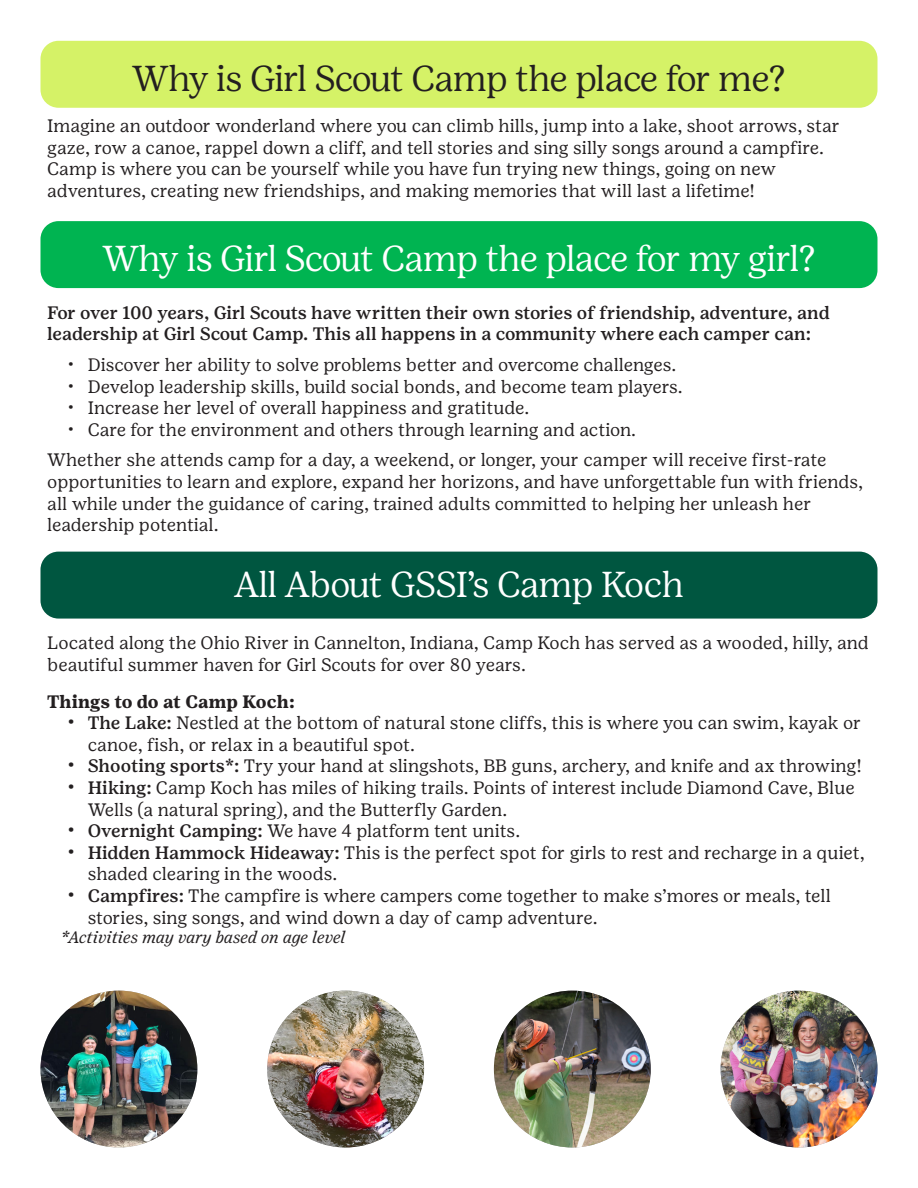
<style>
.page{position:relative;width:918px;height:1188px;background:#fff}
.page>*{position:absolute;margin:0;border:0;box-sizing:border-box;transform-origin:0 0}
.t1{font:300 36px "Girl Scout Display";letter-spacing:-.02em;color:#fff}
.t2{font:300 36px "Girl Scout Display";letter-spacing:-.015em;color:#231f20}
.t3{font:300 36px "Girl Scout Display";color:#fff}
.t4{font:18px/21.6px "Girl Scout Text";color:#231f20}
.t5{font:500 18px/21.6px "Girl Scout Text";color:#231f20}
.t6{font:700 18px "Girl Scout Text";color:#231f20}
.t7{font:italic 16.5px "Girl Scout Text";color:#231f20}
.s1{font-weight:500}
</style>
<div class="page">
<div style="left:40px;top:41px;width:838px;height:67px;background:#d5f267;border-radius:18px"></div>
<div style="left:40px;top:221px;width:838px;height:67px;background:#00b451;border-radius:18px"></div>
<img style="left:494px;top:991px;width:157px;height:157px;border-radius:78px">
<div style="left:40px;top:552px;width:838px;height:67px;background:#005640;border-radius:18px"></div>
<img style="left:267px;top:991px;width:157px;height:156px;border-radius:78px">
<img style="left:40px;top:991px;width:157px;height:157px;border-radius:78px">
<img style="left:721px;top:991px;width:157px;height:157px;border-radius:78px">
<p class="t2" style="left:132px;top:58px;width:655px">Why is Girl Scout Camp the place for me?</p>
<p class="t4" style="left:47px;top:115px;width:794px">Imagine an outdoor wonderland where you can climb hills, jump into a lake, shoot arrows, star gaze, row a canoe, rappel down a cliff, and tell stories and sing silly songs around a campfire.<br>Camp is where you can be yourself while you have fun trying new things, going on new adventures, creating new friendships, and making memories that will last a lifetime!</p>
<p class="t1" style="left:102px;top:238px;width:715px">Why is Girl Scout Camp the place for my girl?</p>
<p class="t5" style="left:47px;top:302px;width:784px">For over 100 years, Girl Scouts have written their own stories of friendship, adventure, and leadership at Girl Scout Camp. This all happens in a community where each camper can:</p>
<p class="t4" style="left:68px;top:354px;width:610px">• Discover her ability to solve problems better and overcome challenges.</p>
<p class="t4" style="left:68px;top:376px;width:617px">• Develop leadership skills, build social bonds, and become team players.</p>
<p class="t4" style="left:68px;top:397px;width:463px">• Increase her level of overall happiness and gratitude.</p>
<p class="t4" style="left:68px;top:419px;width:570px">• Care for the environment and others through learning and action.</p>
<p class="t4" style="left:47px;top:449px;width:817px">Whether she attends camp for a day, a weekend, or longer, your camper will receive first-rate opportunities to learn and explore, expand her horizons, and have unforgettable fun with friends, all while under the guidance of caring, trained adults committed to helping her unleash her leadership potential.</p>
<p class="t3" style="left:234px;top:564px;width:451px">All About GSSI’s Camp Koch</p>
<p class="t4" style="left:47px;top:632px;width:823px">Located along the Ohio River in Cannelton, Indiana, Camp Koch has served as a wooded, hilly, and beautiful summer haven for Girl Scouts for over 80 years.</p>
<p class="t6" style="left:47px;top:691px;width:249px">Things to do at Camp Koch:</p>
<p class="t4" style="left:88px;top:712px;width:775px;text-indent:-20px"><span class="s1">• The Lake:</span> Nestled at the bottom of natural stone cliffs, this is where you can swim, kayak or canoe, fish, or relax in a beautiful spot.</p>
<p class="t4" style="left:68px;top:755px;width:796px"><span class="s1">• Shooting sports*:</span> Try your hand at slingshots, BB guns, archery, and knife and ax throwing!</p>
<p class="t4" style="left:88px;top:777px;width:769px;text-indent:-20px"><span class="s1">• Hiking:</span> Camp Koch has miles of hiking trails. Points of interest include Diamond Cave, Blue<br>Wells (a natural spring), and the Butterfly Garden.</p>
<p class="t4" style="left:68px;top:820px;width:454px"><span class="s1">• Overnight Camping:</span> We have 4 platform tent units.</p>
<p class="t4" style="left:88px;top:842px;width:779px;text-indent:-20px"><span class="s1">• Hidden Hammock Hideaway:</span> This is the perfect spot for girls to rest and recharge in a quiet, shaded clearing in the woods.</p>
<p class="t4" style="left:88px;top:885px;width:745px;text-indent:-20px"><span class="s1">• Campfires:</span> The campfire is where campers come together to make s’mores or meals, tell stories, sing songs, and wind down a day of camp adventure.</p>
<p class="t7" style="left:61px;top:928px;width:286px">*Activities may vary based on age level</p>
</div>
